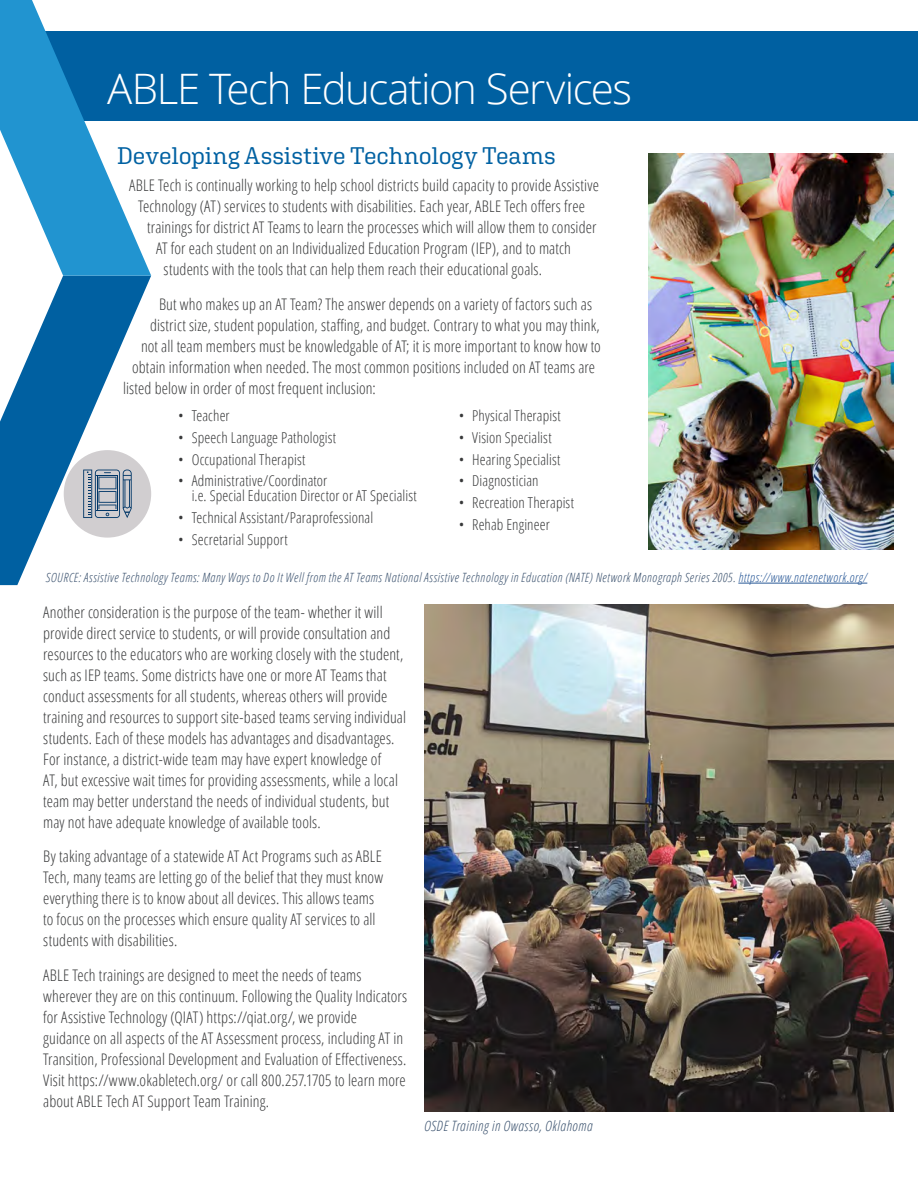
<style>
.page{position:relative;width:918px;height:1188px;background:#fff}
.page>*{position:absolute;margin:0;border:0;box-sizing:border-box;transform-origin:0 0}
.t1{font:300 42px "Open Sans";letter-spacing:-.035em;color:#fff}
.H2_serif{font:24px "Aglet Slab";color:#0061a2}
.Paragraph{font:300 condensed 15.9px/21px "Open Sans";letter-spacing:.005em;color:#38393a}
.t2{font:300 condensed 15px/15px "Open Sans";letter-spacing:.01em;color:#38393a}
.t3{font:italic 300 condensed 14.25px "Open Sans";letter-spacing:.035em;color:#3c536f}
.Paragraph-2{font:italic 300 condensed 12.75px "Open Sans";letter-spacing:.04em;color:#3c536f}
.s1{color:#285897}
</style>
<div class="page">
<div style="left:0;top:32px;width:918px;height:89px;background:#0060a1"></div>
<img style="left:648px;top:153px;width:246px;height:397px">
<hr style="left:738px;top:583px;width:129px;height:1px;background:#285897">
<svg style="left:0;top:276px;width:151px;height:309px"></svg>
<svg style="left:0;top:0;width:151px;height:276px"></svg>
<img style="left:425px;top:605px;width:469px;height:507px">
<h1 class="t1" style="left:107px;top:60px;width:526px">ABLE Tech Education Services</h1>
<h2 class="H2_serif" style="left:117px;top:141px;width:440px">Developing Assistive Technology Teams</h2>
<p class="Paragraph" style="left:129px;top:175px;width:472px">ABLE Tech is continually working to help school districts build capacity to provide Assistive</p>
<p class="Paragraph" style="left:138px;top:196px;width:448px">Technology (AT) services to students with disabilities. Each year, ABLE Tech offers free</p>
<p class="Paragraph" style="left:147px;top:217px;width:451px">trainings for district AT Teams to learn the processes which will allow them to consider</p>
<p class="Paragraph" style="left:156px;top:238px;width:416px">AT for each student on an Individualized Education Program (IEP), and to match</p>
<p class="Paragraph" style="left:164px;top:259px;width:380px">students with the tools that can help them reach their educational goals.</p>
<p class="Paragraph" style="left:159px;top:293px;width:435px">But who makes up an AT Team? The answer depends on a variety of factors such as</p>
<p class="Paragraph" style="left:150px;top:314px;width:451px">district size, student population, staffing, and budget. Contrary to what you may think,</p>
<p class="Paragraph" style="left:141px;top:335px;width:461px">not all team members must be knowledgable of AT; it is more important to know how to</p>
<p class="Paragraph" style="left:132px;top:356px;width:465px">obtain information when needed. The most common positions included on AT teams are</p>
<p class="Paragraph" style="left:123px;top:377px;width:254px">listed below in order of most frequent inclusion:</p>
<p class="t2" style="left:178px;top:408px;width:53px">• Teacher</p>
<p class="t2" style="left:178px;top:429px;width:159px">• Speech Language Pathologist</p>
<p class="t2" style="left:178px;top:451px;width:129px">• Occupational Therapist</p>
<p class="t2" style="left:192px;top:473px;width:227px;text-indent:-14px">• Administrative/Coordinator<br>i.e. Special Education Director or AT Specialist</p>
<p class="t2" style="left:178px;top:510px;width:197px">• Technical Assistant/Paraprofessional</p>
<p class="t2" style="left:178px;top:531px;width:111px">• Secretarial Support</p>
<p class="t2" style="left:459px;top:408px;width:104px">• Physical Therapist</p>
<p class="t2" style="left:459px;top:429px;width:94px">• Vision Specialist</p>
<p class="t2" style="left:459px;top:451px;width:103px">• Hearing Specialist</p>
<p class="t2" style="left:459px;top:473px;width:81px">• Diagnostician</p>
<p class="t2" style="left:459px;top:495px;width:117px">• Recreation Therapist</p>
<p class="t2" style="left:459px;top:516px;width:93px">• Rehab Engineer</p>
<p class="Paragraph-2" style="left:46px;top:569px;width:823px">SOURCE: Assistive Technology Teams: Many Ways to Do It Well from the AT Teams National Assistive Technology in Education (NATE) Network Monograph Series 2005. <span class="s1">https://www.natenetwork.org/</span></p>
<p class="Paragraph" style="left:43px;top:601px;width:364px">Another consideration is the purpose of the team- whether it will provide direct service to students, or will provide consultation and resources to the educators who are working closely with the student, such as IEP teams. Some districts have one or more AT Teams that conduct assessments for all students, whereas others will provide training and resources to support site-based teams serving individual students. Each of these models has advantages and disadvantages.<br>For instance, a district-wide team may have expert knowledge of<br>AT, but excessive wait times for providing assessments, while a local team may better understand the needs of individual students, but may not have adequate knowledge of available tools.</p>
<p class="Paragraph" style="left:43px;top:846px;width:341px">By taking advantage of a statewide AT Act Programs such as ABLE Tech, many teams are letting go of the belief that they must know everything there is to know about all devices. This allows teams to focus on the processes which ensure quality AT services to all students with disabilities.</p>
<p class="Paragraph" style="left:43px;top:964px;width:366px">ABLE Tech trainings are designed to meet the needs of teams wherever they are on this continuum. Following the Quality Indicators for Assistive Technology (QIAT) https://qiat.org/, we provide guidance on all aspects of the AT Assessment process, including AT in Transition, Professional Development and Evaluation of Effectiveness.<br>Visit https://www.okabletech.org/ or call 800.257.1705 to learn more about ABLE Tech AT Support Team Training.</p>
<p class="t3" style="left:424px;top:1117px;width:170px">OSDE Training in Owasso, Oklahoma</p>
</div>
